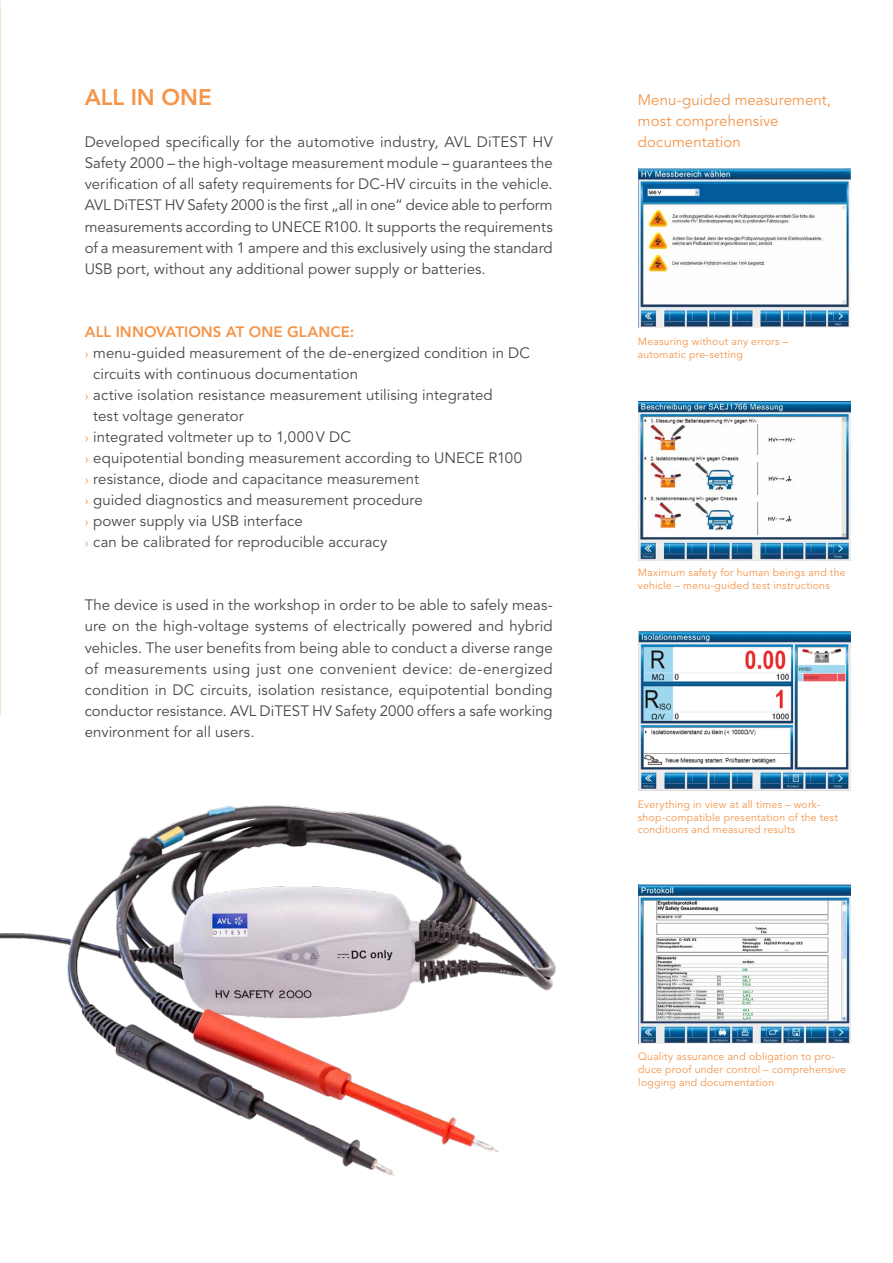
<style>
.page{position:relative;width:893px;height:1263px;background:#fff}
.page>*{position:absolute;margin:0;border:0;box-sizing:border-box;transform-origin:0 0}
.t1{font:800 22.5px "Avenir LT Std";letter-spacing:-.005em;color:#f4954a}
.t2{font:15px/21px "Avenir LT Std";letter-spacing:.005em;color:#444749;text-align:justify}
.t3{font:15px/21px "Avenir LT Std";letter-spacing:.005em;color:#f4954a}
.t4{font:800 15px "Avenir LT Std";letter-spacing:.005em;color:#f4954a}
.t5{font:10.5px/12.8px "Avenir LT Std";letter-spacing:.02em;color:#f4954a}
.s1{font-size:12.75px;color:#f4954a}
</style>
<div class="page">
<img style="left:638px;top:884px;width:212px;height:159px">
<img style="left:638px;top:631px;width:212px;height:160px">
<img style="left:638px;top:401px;width:212px;height:160px">
<div style="left:638px;top:168px;width:212px;height:159px;background:#fff;opacity:.75"></div>
<img style="left:0;top:805px;width:556px;height:371px">
<h1 class="t1" style="left:85px;top:84px;width:129px">ALL IN ONE</h1>
<p class="t2" style="left:85px;top:132px;width:470px">Developed specifically for the automotive industry, AVL DiTEST HV Safety 2000 – the high-voltage measurement module – guarantees the verification of all safety requirements for DC-HV circuits in the vehicle.<br>AVL DiTEST HV Safety 2000 is the first „all in one“ device able to perform measurements according to UNECE R100. It supports the requirements of a measurement with 1 ampere and this exclusively using the standard USB port, without any additional power supply or batteries.</p>
<p class="t4" style="left:85px;top:323px;width:271px">ALL INNOVATIONS AT ONE GLANCE:</p>
<p class="t2" style="left:85px;top:343px;width:447px"><span class="s1">›</span> menu-guided measurement of the de-energized condition in DC</p>
<p class="t2" style="left:93px;top:364px;width:266px">circuits with continuous documentation</p>
<p class="t2" style="left:85px;top:385px;width:409px"><span class="s1">›</span> active isolation resistance measurement utilising integrated</p>
<p class="t2" style="left:93px;top:406px;width:152px">test voltage generator</p>
<p class="t2" style="left:85px;top:427px;width:268px"><span class="s1">›</span> integrated voltmeter up to 1,000V DC</p>
<p class="t2" style="left:85px;top:448px;width:439px"><span class="s1">›</span> equipotential bonding measurement according to UNECE R100</p>
<p class="t2" style="left:85px;top:469px;width:336px"><span class="s1">›</span> resistance, diode and capacitance measurement</p>
<p class="t2" style="left:85px;top:490px;width:340px"><span class="s1">›</span> guided diagnostics and measurement procedure</p>
<p class="t2" style="left:85px;top:511px;width:220px"><span class="s1">›</span> power supply via USB interface</p>
<p class="t2" style="left:85px;top:532px;width:304px"><span class="s1">›</span> can be calibrated for reproducible accuracy</p>
<p class="t2" style="left:85px;top:595px;width:470px">The device is used in the workshop in order to be able to safely meas&shy;ure on the high-voltage systems of electrically powered and hybrid vehicles. The user benefits from being able to conduct a diverse range of measurements using just one convenient device: de-energized condition in DC circuits, isolation resistance, equipotential bonding conductor resistance. AVL DiTEST HV Safety 2000 offers a safe working environment for all users.</p>
<p class="t3" style="left:638px;top:90px;width:195px">Menu-guided measurement, most comprehensive documentation</p>
<p class="t5" style="left:638px;top:335px;width:152px">Measuring without any errors – automatic pre-setting</p>
<p class="t5" style="left:638px;top:567px;width:209px">Maximum safety for human beings and the vehicle – menu-guided test instructions</p>
<p class="t5" style="left:638px;top:798px;width:202px">Everything in view at all times – work&shy;shop-compatible presentation of the test conditions and measured results</p>
<p class="t5" style="left:638px;top:1051px;width:209px">Quality assurance and obligation to pro&shy;duce proof under control – comprehensive logging and documentation</p>
</div>
